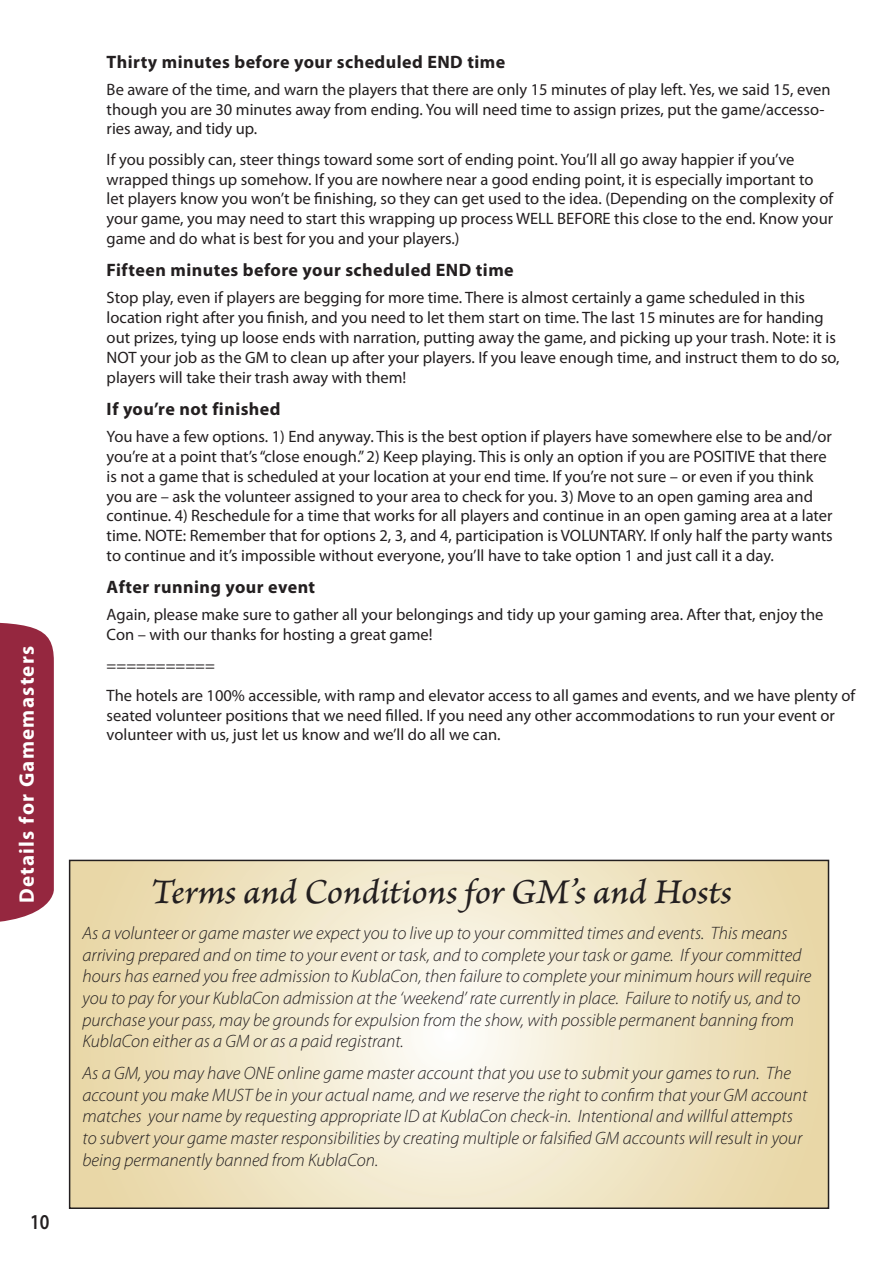
<style>
.page{position:relative;width:893px;height:1263px;background:#fff}
.page>*{position:absolute;margin:0;border:0;box-sizing:border-box;transform-origin:0 0}
.t1{font:36px "Brioso Pro Medium It Capt";color:#231f20}
.t2{font:600 21.3px "Myriad Pro";color:#231f20;scale:.85 1}
.t3{font:700 21px "Myriad Pro";letter-spacing:.06em;color:#fff}
.t4{font:italic 300 18px/21.6px "Myriad Pro";color:#231f20}
.t5{font:700 18px "Myriad Pro";letter-spacing:.025em;color:#231f20}
.t6{font:16.5px/19.8px "Myriad Pro";color:#231f20}
</style>
<div class="page">
<div style="left:0;top:622px;width:54px;height:300px;background:#95273f"></div>
<svg style="left:72px;top:863px;width:754px;height:343px;background:#f0e5c6"></svg>
<div style="left:69px;top:860px;width:760px;height:349px;border:2px solid #231f20"></div>
<p class="t3" style="left:13px;top:903px;width:259px;rotate:-90deg">Details for Gamemasters</p>
<p class="t2" style="left:30px;top:1208px;width:24px">10</p>
<p class="t5" style="left:107px;top:50px;width:400px">Thirty minutes before your scheduled END time</p>
<p class="t6" style="left:107px;top:79px;width:725px">Be aware of the time, and warn the players that there are only 15 minutes of play left. Yes, we said 15, even though you are 30 minutes away from ending. You will need time to assign prizes, put the game/accesso&shy;ries away, and tidy up.</p>
<p class="t6" style="left:107px;top:149px;width:728px">If you possibly can, steer things toward some sort of ending point. You’ll all go away happier if you’ve wrapped things up somehow. If you are nowhere near a good ending point, it is especially important to let players know you won’t be finishing, so they can get used to the idea. (Depending on the complexity of your game, you may need to start this wrapping up process WELL BEFORE this close to the end. Know your game and do what is best for you and your players.)</p>
<p class="t5" style="left:107px;top:258px;width:409px">Fifteen minutes before your scheduled END time</p>
<p class="t6" style="left:107px;top:288px;width:734px">Stop play, even if players are begging for more time. There is almost certainly a game scheduled in this location right after you finish, and you need to let them start on time. The last 15 minutes are for handing out prizes, tying up loose ends with narration, putting away the game, and picking up your trash. Note: it is NOT your job as the GM to clean up after your players. If you leave enough time, and instruct them to do so, players will take their trash away with them!</p>
<p class="t5" style="left:107px;top:397px;width:175px">If you’re not finished</p>
<p class="t6" style="left:107px;top:426px;width:728px">You have a few options. 1) End anyway. This is the best option if players have somewhere else to be and/or you’re at a point that’s “close enough.” 2) Keep playing. This is only an option if you are POSITIVE that there is not a game that is scheduled at your location at your end time. If you’re not sure – or even if you think you are – ask the volunteer assigned to your area to check for you. 3) Move to an open gaming area and continue. 4) Reschedule for a time that works for all players and continue in an open gaming area at a later time. NOTE: Remember that for options 2, 3, and 4, participation is VOLUNTARY. If only half the party wants to continue and it’s impossible without everyone, you’ll have to take option 1 and just call it a day.</p>
<p class="t5" style="left:107px;top:575px;width:210px">After running your event</p>
<p class="t6" style="left:107px;top:605px;width:718px">Again, please make sure to gather all your belongings and tidy up your gaming area. After that, enjoy the<br>Con – with our thanks for hosting a great game!</p>
<p class="t6" style="left:107px;top:649px;width:750px;line-height:30.3px">===========<br>The hotels are 100% accessible, with ramp and elevator access to all games and events, and we have plenty of</p>
<p class="t6" style="left:107px;top:705px;width:730px">seated volunteer positions that we need filled. If you need any other accommodations to run your event or volunteer with us, just let us know and we’ll do all we can.</p>
<h1 class="t1" style="left:151px;top:870px;width:582px">Terms and Conditions for GM’s and Hosts</h1>
<p class="t4" style="left:82px;top:922px;width:730px">As a volunteer or game master we expect you to live up to your committed times and events. This means arriving prepared and on time to your event or task, and to complete your task or game. If your committed hours has earned you free admission to KublaCon, then failure to complete your minimum hours will require you to pay for your KublaCon admission at the ‘weekend’ rate currently in place. Failure to notify us, and to purchase your pass, may be grounds for expulsion from the show, with possible permanent banning from KublaCon either as a GM or as a paid registrant.</p>
<p class="t4" style="left:82px;top:1062px;width:726px">As a GM, you may have ONE online game master account that you use to submit your games to run. The account you make MUST be in your actual name, and we reserve the right to confirm that your GM account matches your name by requesting appropriate ID at KublaCon check-in. Intentional and willful attempts to subvert your game master responsibilities by creating multiple or falsified GM accounts will result in your being permanently banned from KublaCon.</p>
</div>
